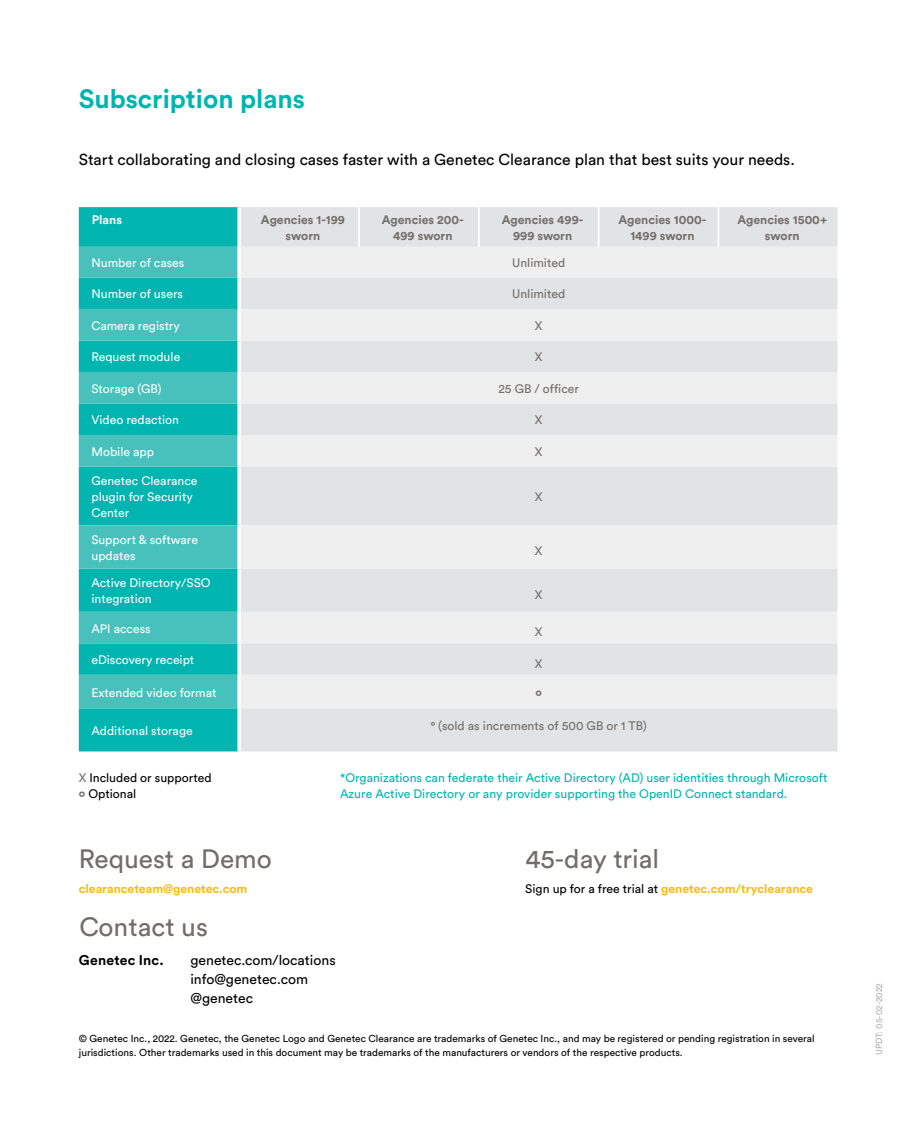
<style>
.page{position:relative;width:918px;height:1142px;background:#fff}
.page>*{position:absolute;margin:0;border:0;box-sizing:border-box;transform-origin:0 0}
.t1{font:26.25px "Circular Pro";color:#726d6a}
.t2{font:700 26.25px "Circular Pro";color:#00b5af}
.t3{font:17.5px "Circular Pro";color:#726d6a}
.t4{font:15.75px "Circular Pro";color:#000}
.t5{font:14px/19.2px "Circular Pro";color:#000}
.t6{font:700 14px "Circular Pro";letter-spacing:.015em;color:#000}
.t7{font:12.25px/15.8px "Circular Pro";color:#fff}
.t8{font:12.25px/15.8px "Circular Pro";color:#00b5af}
.t9{font:700 12.25px/15.8px "Circular Pro";color:#726d6a;text-align:center}
.t10{font:12.25px "Circular Pro";color:#726d6a}
.t11{font:700 12.25px "Circular Pro";color:#fdb913}
.t12{font:12.25px/15.8px "Circular Pro";color:#000}
.t13{font:700 12.25px "Circular Pro";color:#fff}
.t14{font:10.15px/14px "Circular Pro";color:#000}
.t15{font:8.75px "Circular Pro";color:#adafb2}
.s1{color:#726d6a}
.s2{font-size:17.5px;color:#726d6a}
.s3{font-weight:400;color:#000}
</style>
<div class="page">
<div style="left:79px;top:207px;width:158px;height:544px;background:#00b5af"></div>
<div style="left:241px;top:207px;width:596px;height:544px;background:#e2e3e4"></div>
<svg style="left:79px;top:247px;width:158px;height:461px;background:#25bbb5"></svg>
<svg style="left:241px;top:247px;width:596px;height:461px;fill:#efeff0"></svg>
<hr style="left:358px;top:207px;width:2px;height:40px;background:#fff">
<hr style="left:478px;top:207px;width:1px;height:40px;background:#fff">
<hr style="left:597px;top:207px;width:2px;height:40px;background:#fff">
<hr style="left:717px;top:207px;width:2px;height:40px;background:#fff">
<svg style="left:237px;top:207px;width:2px;height:40px"></svg>
<svg style="left:237px;top:247px;width:1px;height:30px"></svg>
<svg style="left:237px;top:277px;width:2px;height:32px"></svg>
<svg style="left:237px;top:309px;width:1px;height:31px"></svg>
<svg style="left:237px;top:340px;width:2px;height:32px"></svg>
<svg style="left:237px;top:372px;width:1px;height:31px"></svg>
<svg style="left:237px;top:403px;width:2px;height:32px"></svg>
<svg style="left:237px;top:435px;width:1px;height:31px"></svg>
<svg style="left:237px;top:466px;width:2px;height:59px"></svg>
<svg style="left:237px;top:525px;width:2px;height:43px"></svg>
<svg style="left:237px;top:568px;width:2px;height:44px"></svg>
<svg style="left:237px;top:612px;width:1px;height:31px"></svg>
<svg style="left:237px;top:643px;width:2px;height:32px"></svg>
<svg style="left:237px;top:675px;width:1px;height:33px"></svg>
<svg style="left:237px;top:708px;width:2px;height:43px"></svg>
<h1 class="t2" style="left:79px;top:80px;width:228px">Subscription plans</h1>
<h3 class="t4" style="left:79px;top:149px;width:717px">Start collaborating and closing cases faster with a Genetec Clearance plan that best suits your needs.</h3>
<p class="t13" style="left:92px;top:211px;width:32px">Plans</p>
<p class="t9" style="left:261px;top:211px;width:86px">Agencies 1-199 sworn</p>
<p class="t9" style="left:381px;top:211px;width:84px">Agencies 200-<br>499 sworn</p>
<p class="t9" style="left:501px;top:211px;width:83px">Agencies 499-<br>999 sworn</p>
<p class="t9" style="left:618px;top:211px;width:90px">Agencies 1000-<br>1499 sworn</p>
<p class="t9" style="left:737px;top:211px;width:91px">Agencies 1500+ sworn</p>
<p class="t7" style="left:91px;top:254px;width:95px">Number of cases</p>
<p class="t10" style="left:512px;top:254px;width:54px">Unlimited</p>
<p class="t7" style="left:91px;top:285px;width:93px">Number of users</p>
<p class="t10" style="left:512px;top:286px;width:54px">Unlimited</p>
<p class="t7" style="left:91px;top:317px;width:90px">Camera registry</p>
<p class="t10" style="left:535px;top:317px;width:9px">X</p>
<p class="t7" style="left:91px;top:348px;width:90px">Request module</p>
<p class="t10" style="left:535px;top:349px;width:9px">X</p>
<p class="t7" style="left:91px;top:380px;width:72px">Storage (GB)</p>
<p class="t10" style="left:498px;top:380px;width:82px">25 GB / officer</p>
<p class="t7" style="left:91px;top:411px;width:89px">Video redaction</p>
<p class="t10" style="left:535px;top:412px;width:9px">X</p>
<p class="t7" style="left:91px;top:443px;width:64px">Mobile app</p>
<p class="t10" style="left:535px;top:443px;width:9px">X</p>
<p class="t7" style="left:91px;top:472px;width:108px">Genetec Clearance plugin for Security<br>Center</p>
<p class="t10" style="left:535px;top:488px;width:9px">X</p>
<p class="t7" style="left:91px;top:531px;width:108px">Support &amp; software updates</p>
<p class="t10" style="left:535px;top:543px;width:9px">X</p>
<p class="t7" style="left:91px;top:574px;width:121px">Active Directory/SSO integration</p>
<p class="t10" style="left:535px;top:586px;width:9px">X</p>
<p class="t7" style="left:91px;top:620px;width:61px">API access</p>
<p class="t10" style="left:535px;top:623px;width:9px">X</p>
<p class="t7" style="left:91px;top:651px;width:104px">eDiscovery receipt</p>
<p class="t10" style="left:535px;top:655px;width:9px">X</p>
<p class="t7" style="left:91px;top:684px;width:126px">Extended video format</p>
<h2 class="t3" style="left:535px;top:684px;width:8px">°</h2>
<p class="t7" style="left:91px;top:722px;width:103px">Additional storage</p>
<p class="t10" style="left:430px;top:718px;width:217px">° (sold as increments of 500 GB or 1 TB)</p>
<p class="t12" style="left:79px;top:769px;width:134px"><span class="s1">X</span> Included or supported <span class="s2">°</span> Optional</p>
<p class="t8" style="left:340px;top:769px;width:488px">*Organizations can federate their Active Directory (AD) user identities through Microsoft<br>Azure Active Directory or any provider supporting the OpenID Connect standard.</p>
<h1 class="t1" style="left:79px;top:841px;width:194px">Request a Demo</h1>
<h1 class="t1" style="left:525px;top:841px;width:135px">45-day trial</h1>
<p class="t11" style="left:79px;top:880px;width:170px">clearanceteam@genetec.com</p>
<p class="t11" style="left:525px;top:880px;width:289px"><span class="s3">Sign up for a free trial at</span> genetec.com/tryclearance</p>
<h1 class="t1" style="left:79px;top:909px;width:130px">Contact us</h1>
<h3 class="t6" style="left:79px;top:950px;width:86px">Genetec Inc.</h3>
<h3 class="t5" style="left:190px;top:949px;width:147px">genetec.com/locations info@genetec.com @genetec</h3>
<p class="t14" style="left:79px;top:1031px;width:737px">© Genetec Inc., 2022. Genetec, the Genetec Logo and Genetec Clearance are trademarks of Genetec Inc., and may be registered or pending registration in several jurisdictions. Other trademarks used in this document may be trademarks of the manufacturers or vendors of the respective products.</p>
<p class="t15" style="left:873px;top:1055px;width:74px;rotate:-90deg">UPDT: 05-02-2022</p>
</div>
